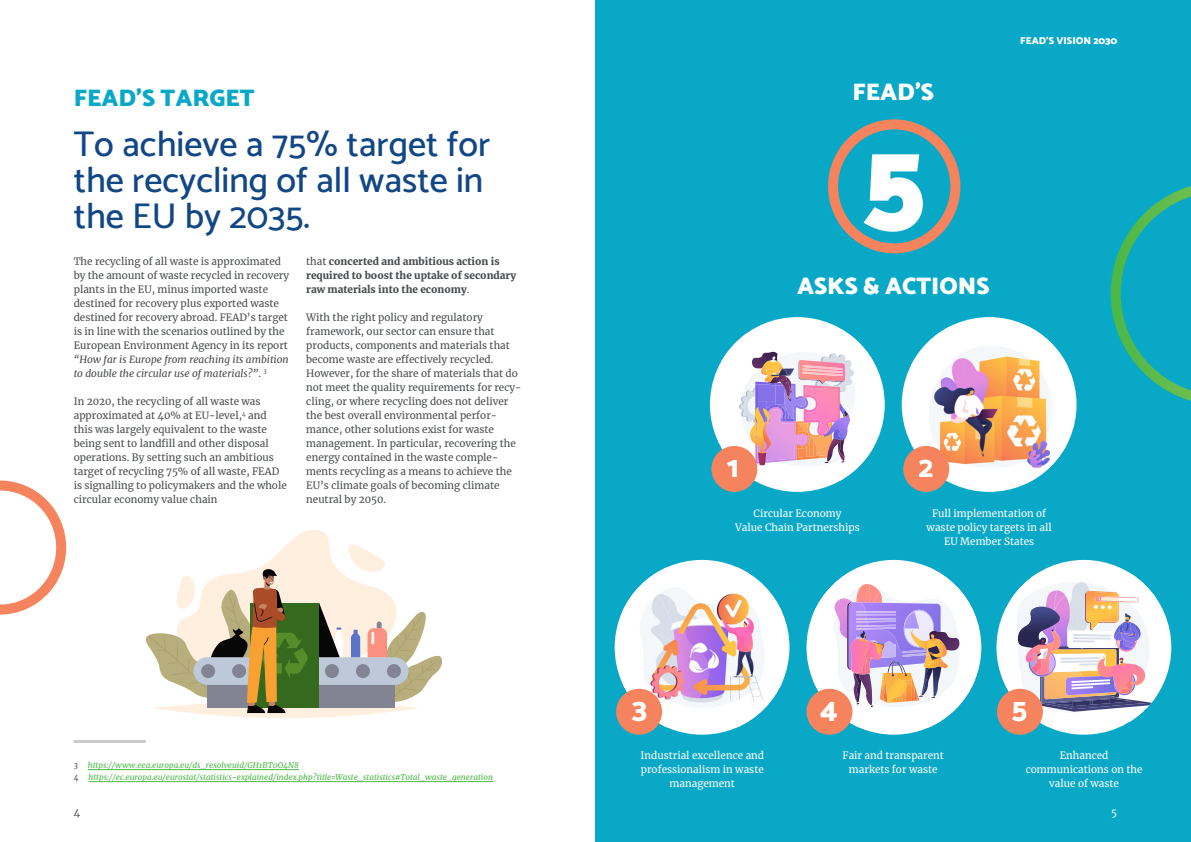
<style>
.page{position:relative;width:1191px;height:842px;background:#fff}
.page>*{position:absolute;margin:0;border:0;box-sizing:border-box;transform-origin:0 0}
.Uptitle{font:900 120px "Catamaran";color:#fff}
.Title_01{font:500 36px/36px "Catamaran";color:#114785}
.main_expl{font:800 30px "Catamaran";color:#fff}
.Uptitle-2{font:900 24px "Catamaran";color:#fff}
.Uptitle-3{font:900 24px "Catamaran";color:#0aa8c7}
.Body{font:10px/14px "Merriweather";color:#4a4d4f}
.Body-2{font:10px/14px "Merriweather";color:#fff;text-align:center}
.Body-3{font:900 10px/14px "Merriweather";color:#4a4d4f}
.t1{font:900 10px "Catamaran";color:#fff}
.Legend{font:italic 8px "Merriweather";color:#4cb848}
.s1{font-style:italic}
.s2{font-weight:400}
.s3{color:#4a4d4f}
</style>
<div class="page">
<div style="left:595px;top:0;width:596px;height:842px;background:#0aa8c7"></div>
<svg style="left:290px;top:530px;width:39px;height:12px"></svg>
<svg style="left:145px;top:542px;width:297px;height:176px"></svg>
<hr style="left:74px;top:740px;width:72px;height:3px;background:#cccacb">
<hr style="left:88px;top:769px;width:211px;height:1px;background:#4cb848">
<hr style="left:89px;top:781px;width:404px;height:1px;background:#4cb848">
<svg style="left:0;top:480px;width:67px;height:135px"></svg>
<div style="left:828px;top:119px;width:132px;height:134px;border:10px solid #f5835d;border-radius:50%"></div>
<svg style="left:1110px;top:186px;width:81px;height:215px"></svg>
<div style="left:710px;top:317px;width:174px;height:175px;background:#fff;border-radius:50%"></div>
<svg style="left:721px;top:334px;width:152px;height:147px"></svg>
<div style="left:614px;top:560px;width:175px;height:175px;background:#fff;border-radius:50%"></div>
<img style="left:622px;top:567px;width:160px;height:160px">
<div style="left:996px;top:560px;width:175px;height:175px;background:#fff;border-radius:50%"></div>
<svg style="left:1011px;top:573px;width:145px;height:149px"></svg>
<div style="left:901px;top:317px;width:175px;height:175px;background:#fff;border-radius:50%"></div>
<img style="left:911px;top:327px;width:156px;height:155px">
<div style="left:806px;top:560px;width:175px;height:175px;background:#fff;border-radius:50%"></div>
<svg style="left:813px;top:567px;width:161px;height:161px"></svg>
<div style="left:711px;top:446px;width:46px;height:46px;background:#f5835d;border-radius:50%"></div>
<div style="left:616px;top:689px;width:46px;height:46px;background:#f5835d;border-radius:50%"></div>
<div style="left:806px;top:689px;width:46px;height:46px;background:#f5835d;border-radius:50%"></div>
<div style="left:997px;top:689px;width:46px;height:46px;background:#f5835d;border-radius:50%"></div>
<div style="left:903px;top:446px;width:46px;height:46px;background:#f5835d;border-radius:50%"></div>
<p class="Uptitle-3" style="left:74px;top:79px;width:183px">FEAD’S TARGET</p>
<p class="Title_01" style="left:74px;top:125px;width:418px">To achieve a 75% target for the recycling of all waste in the EU by 2035.</p>
<p class="Body" style="left:74px;top:254px;width:217px">The recycling of all waste is approximated by the amount of waste recycled in recovery plants in the EU, minus imported waste destined for recovery plus exported waste destined for recovery abroad. FEAD’s target is in line with the scenarios outlined by the European Environment Agency in its report <span class="s1">“How far is Europe from reaching its ambition to double the circular use of materials?”</span>. <sup>3</sup></p>
<p class="Body" style="left:74px;top:394px;width:215px">In 2020, the recycling of all waste was approximated at 40% at EU-level,<sup>4</sup> and this was largely equivalent to the waste being sent to landfill and other disposal operations. By setting such an ambitious target of recycling 75% of all waste, FEAD is signalling to policymakers and the whole circular economy value chain</p>
<p class="Body-3" style="left:306px;top:254px;width:211px"><span class="s2">that</span> concerted and ambitious action is required to boost the uptake of secondary raw materials into the economy<span class="s2">.</span></p>
<p class="Body" style="left:306px;top:310px;width:217px">With the right policy and regulatory framework, our sector can ensure that products, components and materials that become waste are effectively recycled.<br>However, for the share of materials that do not meet the quality requirements for recy&shy;cling, or where recycling does not deliver the best overall environmental perfor&shy;mance, other solutions exist for waste management. In particular, recovering the energy contained in the waste comple&shy;ments recycling as a means to achieve the EU’s climate goals of becoming climate neutral by 2050.</p>
<p class="Legend" style="left:74px;top:759px;width:227px"><span class="s3">3</span> https://www.eea.europa.eu/ds_resolveuid/GH1BT0O4N8</p>
<p class="Legend" style="left:74px;top:771px;width:421px"><span class="s3">4</span> https://ec.europa.eu/eurostat/statistics-explained/index.php?title=Waste_statistics#Total_waste_generation</p>
<p class="Uptitle-2" style="left:852px;top:73px;width:83px">FEAD’S</p>
<p class="Uptitle" style="left:861px;top:90px;width:65px">5</p>
<p class="Uptitle-2" style="left:797px;top:268px;width:194px">ASKS &amp; ACTIONS</p>
<p class="t1" style="left:1020px;top:33px;width:99px">FEAD’S VISION 2030</p>
<p class="main_expl" style="left:727px;top:444px;width:14px">1</p>
<p class="main_expl" style="left:918px;top:444px;width:16px">2</p>
<p class="Body-2" style="left:735px;top:506px;width:126px">Circular Economy<br>Value Chain Partnerships</p>
<p class="Body-2" style="left:926px;top:506px;width:127px">Full implementation of waste policy targets in all<br>EU Member States</p>
<p class="main_expl" style="left:632px;top:686px;width:17px">3</p>
<p class="main_expl" style="left:820px;top:686px;width:19px">4</p>
<p class="main_expl" style="left:1011px;top:686px;width:17px">5</p>
<p class="Body-2" style="left:640px;top:748px;width:125px">Industrial excellence and professionalism in waste management</p>
<p class="Body-2" style="left:842px;top:748px;width:103px">Fair and transparent markets for waste</p>
<p class="Body-2" style="left:1025px;top:748px;width:118px">Enhanced communications on the value of waste</p>
<p class="Body" style="left:74px;top:805px;width:8px">4</p>
<p class="Body-2" style="left:1111px;top:805px;width:7px">5</p>
</div>
